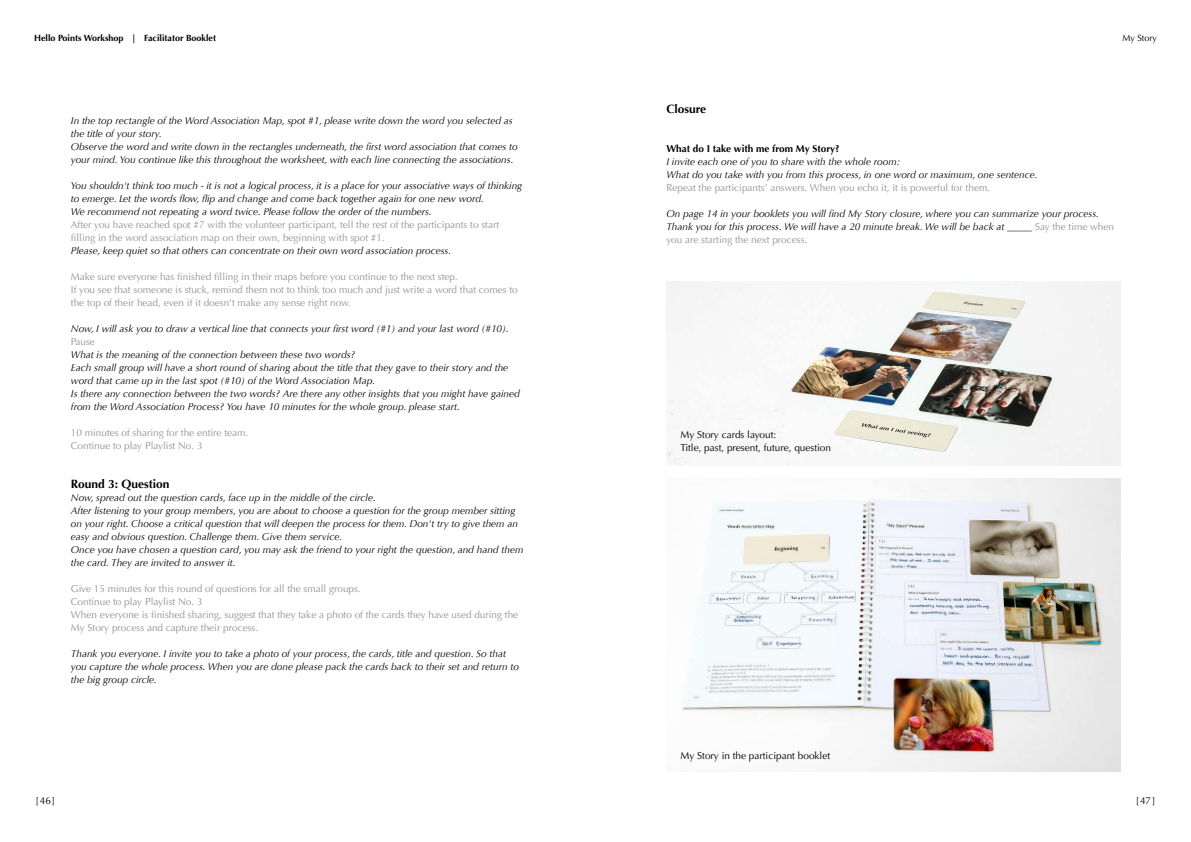
<style>
.page{position:relative;width:1191px;height:842px;background:#fff}
.page>*{position:absolute;margin:0;border:0;box-sizing:border-box;transform-origin:0 0}
.t1{font:700 12px "Optima LT";color:#000}
.t2{font:italic 10px/13px "Optima LT";color:#000}
.t3{font:10px/13px "Optima LT";color:#939598}
.t4{font:10px/13px "Optima LT";color:#000}
.t5{font:700 10px "Optima LT";color:#000}
.t6{font:700 9px "Optima LT";color:#000}
.t7{font:9px "Optima LT";color:#000}
.s1{font-style:normal;color:#939598}
</style>
<div class="page">
<img style="left:666px;top:281px;width:454px;height:185px">
<img style="left:682px;top:479px;width:438px;height:292px">
<p class="t6" style="left:34px;top:33px;width:184px">Hello Points Workshop | Facilitator Booklet</p>
<p class="t7" style="left:1122px;top:33px;width:36px">My Story</p>
<p class="t2" style="left:71px;top:114px;width:448px">In the top rectangle of the Word Association Map, spot #1, please write down the word you selected as the title of your story.<br>Observe the word and write down in the rectangles underneath, the first word association that comes to your mind. You continue like this throughout the worksheet, with each line connecting the associations.</p>
<p class="t2" style="left:71px;top:179px;width:453px">You shouldn't think too much - it is not a logical process, it is a place for your associative ways of thinking to emerge. Let the words flow, flip and change and come back together again for one new word.<br>We recommend not repeating a word twice. Please follow the order of the numbers.</p>
<p class="t3" style="left:71px;top:218px;width:430px">After you have reached spot #7 with the volunteer participant, tell the rest of the participants to start filling in the word association map on their own, beginning with spot #1.</p>
<p class="t2" style="left:71px;top:244px;width:382px">Please, keep quiet so that others can concentrate on their own word association process.</p>
<p class="t3" style="left:71px;top:270px;width:448px">Make sure everyone has finished filling in their maps before you continue to the next step.<br>If you see that someone is stuck, remind them not to think too much and just write a word that comes to the top of their head, even if it doesn't make any sense right now.</p>
<p class="t2" style="left:71px;top:322px;width:439px">Now, I will ask you to draw a vertical line that connects your first word (#1) and your last word (#10).</p>
<p class="t3" style="left:71px;top:335px;width:26px">Pause</p>
<p class="t2" style="left:71px;top:348px;width:450px">What is the meaning of the connection between these two words?<br>Each small group will have a short round of sharing about the title that they gave to their story and the word that came up in the last spot (#10) of the Word Association Map.<br>Is there any connection between the two words? Are there any other insights that you might have gained from the Word Association Process? You have 10 minutes for the whole group. please start.</p>
<p class="t3" style="left:71px;top:426px;width:179px">10 minutes of sharing for the entire team.<br>Continue to play Playlist No. 3</p>
<p class="t1" style="left:71px;top:477px;width:100px">Round 3: Question</p>
<p class="t2" style="left:71px;top:491px;width:454px">Now, spread out the question cards, face up in the middle of the circle.<br>After listening to your group members, you are about to choose a question for the group member sitting on your right. Choose a critical question that will deepen the process for them. Don't try to give them an easy and obvious question. Challenge them. Give them service.<br>Once you have chosen a question card, you may ask the friend to your right the question, and hand them the card. They are invited to answer it.</p>
<p class="t3" style="left:71px;top:582px;width:449px">Give 15 minutes for this round of questions for all the small groups.<br>Continue to play Playlist No. 3<br>When everyone is finished sharing, suggest that they take a photo of the cards they have used during the My Story process and capture their process.</p>
<p class="t2" style="left:71px;top:647px;width:449px">Thank you everyone. I invite you to take a photo of your process, the cards, title and question. So that you capture the whole process. When you are done please pack the cards back to their set and return to the big group circle.</p>
<p class="t1" style="left:666px;top:101px;width:41px">Closure</p>
<p class="t5" style="left:666px;top:142px;width:175px">What do I take with me from My Story?</p>
<p class="t2" style="left:666px;top:155px;width:373px">I invite each one of you to share with the whole room:<br>What do you take with you from this process, in one word or maximum, one sentence.</p>
<p class="t3" style="left:666px;top:181px;width:325px">Repeat the participants’ answers. When you echo it, it is powerful for them.</p>
<p class="t2" style="left:666px;top:207px;width:449px">On page 14 in your booklets you will find My Story closure, where you can summarize your process.<br>Thank you for this process. We will have a 20 minute break. We will be back at _____ <span class="s1">Say the time when you are starting the next process.</span></p>
<p class="t4" style="left:680px;top:429px;width:152px">My Story cards layout:<br>Title, past, present, future, question</p>
<p class="t4" style="left:680px;top:749px;width:151px">My Story in the participant booklet</p>
<p class="t4" style="left:35px;top:794px;width:21px">[ 46 ]</p>
<p class="t4" style="left:1135px;top:794px;width:21px">[ 47 ]</p>
</div>
